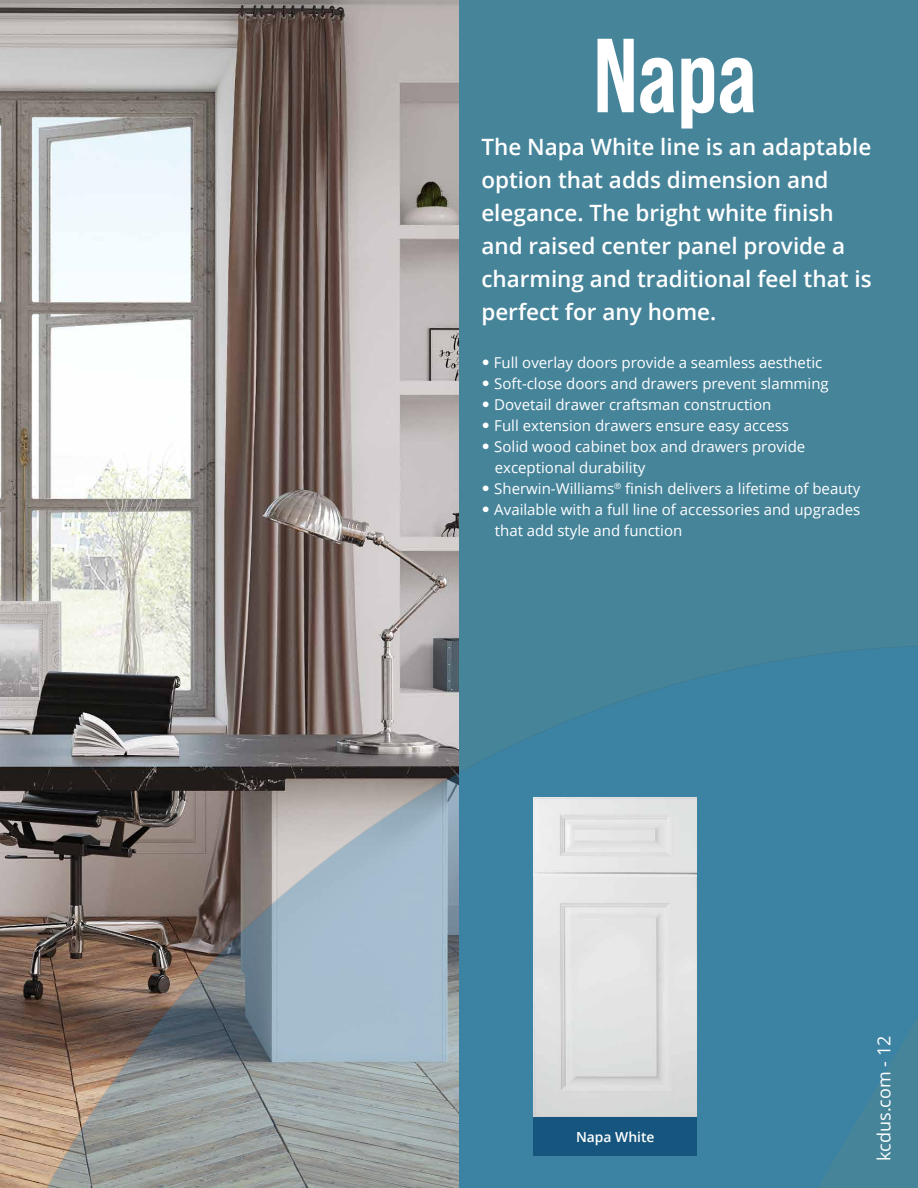
<style>
.page{position:relative;width:918px;height:1188px;background:#fff}
.page>*{position:absolute;margin:0;border:0;box-sizing:border-box;transform-origin:0 0}
.t1{font:700 105px "Bebas Neue Pro";color:#fff}
.t2{font:600 22.5px/33px "Open Sans";color:#fff}
.t3{font:18px "Open Sans";color:#fff}
.t4{font:15px/21px "Open Sans";color:#fff}
.t5{font:600 13.8px "Open Sans";color:#fff}
.s1{font-family:"Futura Std";font-weight:800}
</style>
<div class="page">
<img style="left:0;top:0;width:459px;height:1188px">
<div style="left:459px;top:0;width:459px;height:1188px;background:#46849a"></div>
<img style="left:534px;top:798px;width:163px;height:319px">
<div style="left:534px;top:1117px;width:163px;height:39px;background:#16557e"></div>
<h1 class="t1" style="left:593px;top:16px;width:165px">Napa</h1>
<h2 class="t2" style="left:481px;top:130px;width:392px">The Napa White line is an adaptable option that adds dimension and elegance. The bright white finish and raised center panel provide a charming and traditional feel that is perfect for any home.</h2>
<p class="t4" style="left:481px;top:352px;width:342px"><span class="s1">•</span> Full overlay doors provide a seamless aesthetic</p>
<p class="t4" style="left:481px;top:373px;width:349px"><span class="s1">•</span> Soft-close doors and drawers prevent slamming</p>
<p class="t4" style="left:481px;top:394px;width:292px"><span class="s1">•</span> Dovetail drawer craftsman construction</p>
<p class="t4" style="left:481px;top:415px;width:309px"><span class="s1">•</span> Full extension drawers ensure easy access</p>
<p class="t4" style="left:495px;top:436px;width:312px;text-indent:-14px"><span class="s1">•</span> Solid wood cabinet box and drawers provide exceptional durability</p>
<p class="t4" style="left:481px;top:478px;width:381px"><span class="s1">•</span> Sherwin-Williams<sup>®</sup> finish delivers a lifetime of beauty</p>
<p class="t4" style="left:495px;top:499px;width:367px;text-indent:-14px"><span class="s1">•</span> Available with a full line of accessories and upgrades that add style and function</p>
<p class="t5" style="left:576px;top:1127px;width:80px">Napa White</p>
<p class="t3" style="left:872px;top:1161px;width:127px;rotate:-90deg">kcdus.com - 12</p>
</div>
